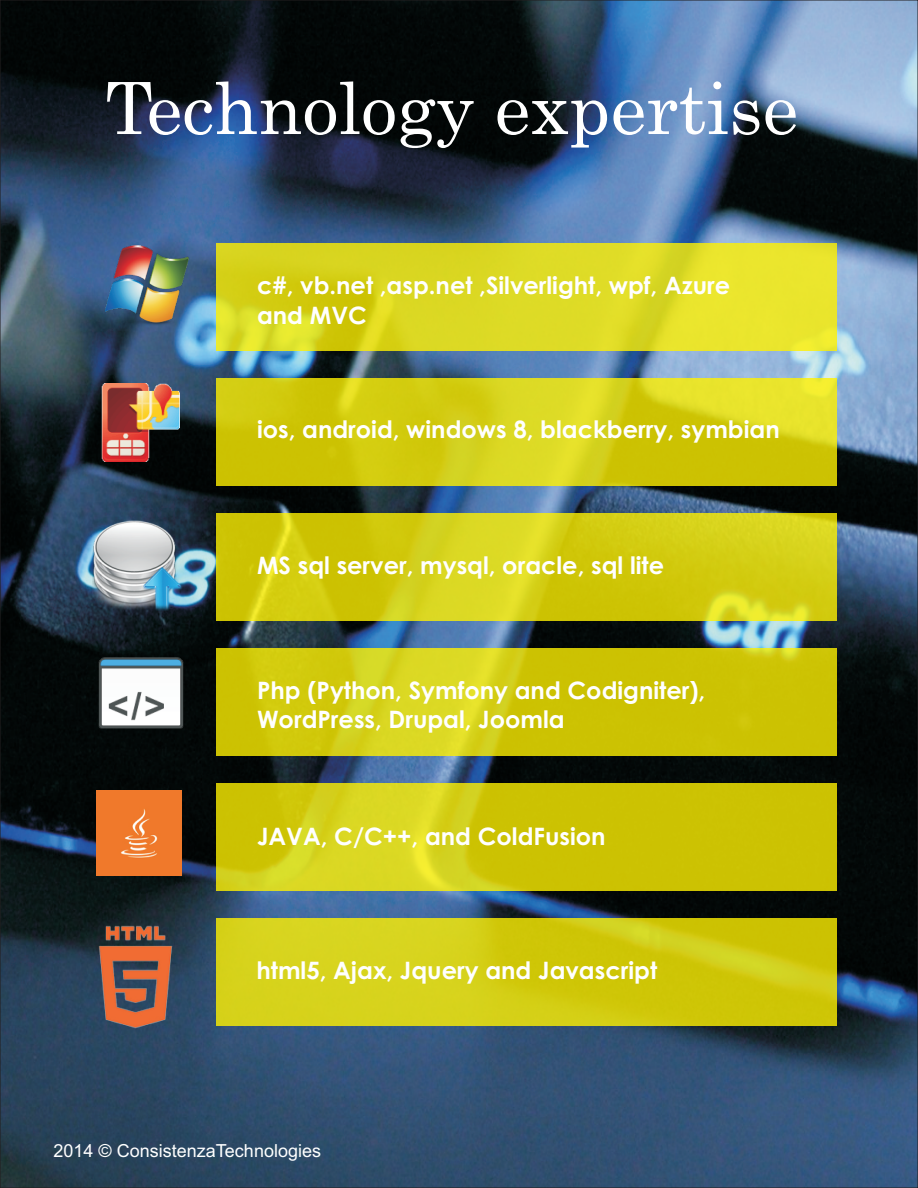
<style>
.page{position:relative;width:918px;height:1188px;background:#fff}
.page>*{position:absolute;margin:0;border:0;box-sizing:border-box;transform-origin:0 0}
.t1{font:72px "Century";color:#fff}
.t2{font:700 24px/29.1px "Century Gothic";color:#fff}
.t3{font:18px "Arial";color:#fff}
</style>
<div class="page">
<img style="left:2px;top:2px;width:914px;height:1184px">
<div style="left:216px;top:243px;width:621px;height:108px;background:#fff101;opacity:.8"></div>
<div style="left:216px;top:378px;width:621px;height:108px;background:#fff101;opacity:.8"></div>
<div style="left:216px;top:513px;width:621px;height:108px;background:#fff101;opacity:.8"></div>
<div style="left:216px;top:648px;width:621px;height:108px;background:#fff101;opacity:.8"></div>
<div style="left:216px;top:783px;width:621px;height:108px;background:#fff101;opacity:.8"></div>
<div style="left:216px;top:918px;width:621px;height:108px;background:#fff101;opacity:.8"></div>
<img style="left:103px;top:243px;width:86px;height:86px">
<img style="left:101px;top:383px;width:78px;height:78px">
<img style="left:93px;top:521px;width:89px;height:89px">
<img style="left:93px;top:648px;width:96px;height:96px">
<img style="left:97px;top:790px;width:84px;height:85px">
<img style="left:85px;top:925px;width:102px;height:103px">
<h1 class="t1" style="left:105px;top:81px;width:695px">Technology expertise</h1>
<p class="t2" style="left:257px;top:273px;width:475px">c#, vb.net ,asp.net ,Silverlight, wpf, Azure and MVC</p>
<p class="t2" style="left:257px;top:417px;width:524px">ios, android, windows 8, blackberry, symbian</p>
<p class="t2" style="left:257px;top:553px;width:409px">MS sql server, mysql, oracle, sql lite</p>
<p class="t2" style="left:257px;top:678px;width:450px">Php (Python, Symfony and Codigniter),<br>WordPress, Drupal, Joomla</p>
<p class="t2" style="left:257px;top:824px;width:350px">JAVA, C/C++, and ColdFusion</p>
<p class="t2" style="left:256px;top:958px;width:402px">html5, Ajax, Jquery and Javascript</p>
<p class="t3" style="left:54px;top:1144px;width:269px">2014 © ConsistenzaTechnologies</p>
</div>
